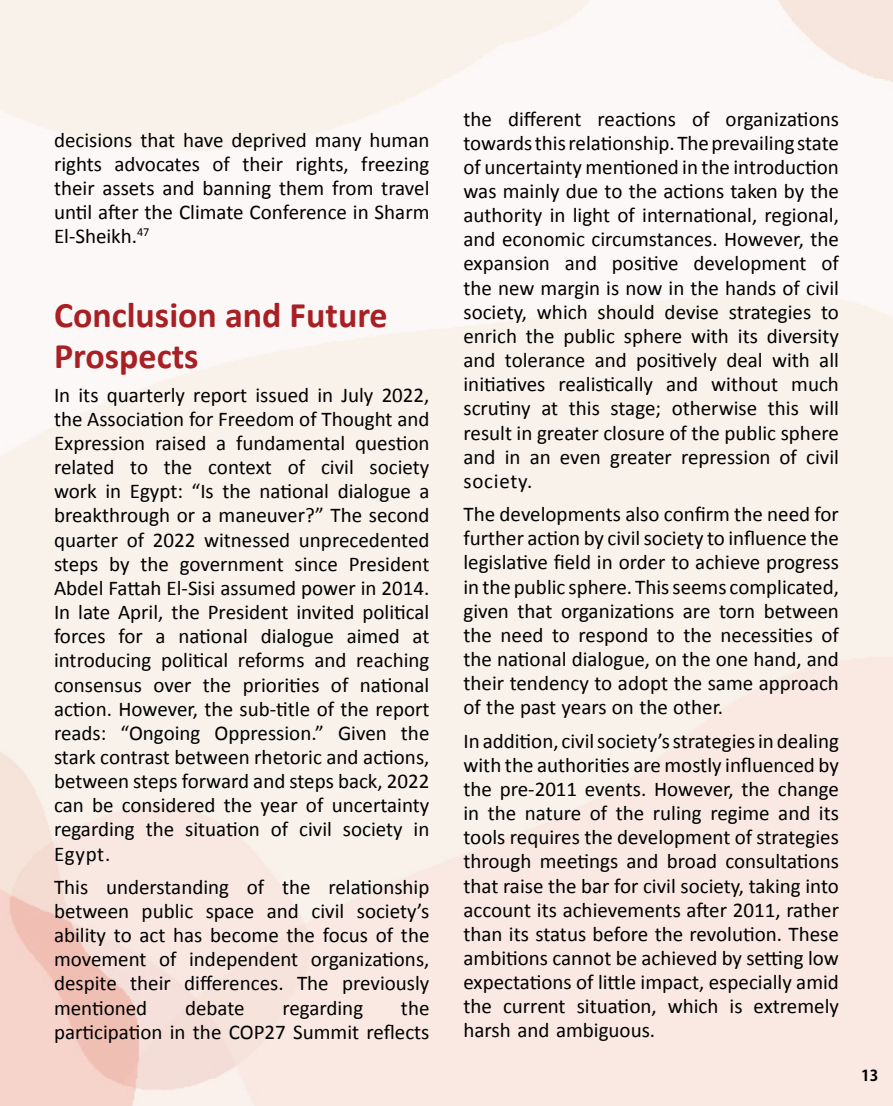
<style>
.page{position:relative;width:893px;height:1106px;background:#fff}
.page>*{position:absolute;margin:0;border:0;box-sizing:border-box;transform-origin:0 0}
.t1{font:700 36px/41.4px "Calibri";color:#a81f24}
.t2{font:21px/24.2px "Calibri";color:#000}
.t3{font:700 15px "Adobe Gothic Std";color:#000}
.t4{font:12.3px "Calibri";color:#000}
.s1{font-size:21px}
</style>
<div class="page">
<p class="t2" style="left:54px;top:127px;width:377px;text-align:right">decisions that have deprived many human freezing</p>
<p class="t2" style="left:212px;top:151px;width:19px">of</p>
<p class="t2" style="left:54px;top:151px;width:377px">rights<br>their assets and banning them from travel until after the Climate Conference in Sharm</p>
<p class="t4" style="left:132px;top:224px;width:19px"><span class="s1">.</span>47</p>
<p class="t2" style="left:242px;top:151px;width:42px">their</p>
<p class="t2" style="left:295px;top:151px;width:55px">rights,</p>
<p class="t2" style="left:115px;top:151px;width:87px">advocates</p>
<p class="t2" style="left:54px;top:224px;width:79px">El-Sheikh</p>
<h1 class="t1" style="left:54px;top:293px;width:335px">Conclusion and Future<br>Prospects</h1>
<p class="t2" style="left:54px;top:382px;width:377px;text-align:right">In its quarterly report issued in July 2022, the Association for Freedom of Thought and question</p>
<p class="t2" style="left:236px;top:430px;width:111px">fundamental</p>
<p class="t2" style="left:155px;top:430px;width:53px">raised</p>
<p class="t2" style="left:54px;top:430px;width:93px">Expression</p>
<p class="t2" style="left:216px;top:430px;width:12px">a</p>
<p class="t2" style="left:288px;top:454px;width:19px">of</p>
<p class="t2" style="left:54px;top:454px;width:62px">related</p>
<p class="t2" style="left:54px;top:478px;width:377px">work in Egypt: “Is the national dialogue a</p>
<p class="t2" style="left:54px;top:503px;width:377px">breakthrough or a maneuver?” The second</p>
<p class="t2" style="left:54px;top:527px;width:377px">quarter of 2022 witnessed unprecedented</p>
<p class="t2" style="left:349px;top:551px;width:82px">President</p>
<p class="t2" style="left:164px;top:454px;width:30px">the</p>
<p class="t2" style="left:321px;top:454px;width:34px">civil</p>
<p class="t2" style="left:370px;top:454px;width:61px">society</p>
<p class="t2" style="left:130px;top:454px;width:19px">to</p>
<p class="t2" style="left:208px;top:454px;width:65px">context</p>
<p class="t2" style="left:109px;top:551px;width:22px">by</p>
<p class="t2" style="left:140px;top:551px;width:30px">the</p>
<p class="t2" style="left:295px;top:551px;width:45px">since</p>
<p class="t2" style="left:54px;top:551px;width:46px">steps</p>
<p class="t2" style="left:54px;top:575px;width:377px">Abdel Fattah El-Sisi assumed power in 2014.</p>
<p class="t2" style="left:54px;top:599px;width:377px">In late April, the President invited political</p>
<p class="t2" style="left:413px;top:623px;width:18px">at</p>
<p class="t2" style="left:180px;top:551px;width:105px">government</p>
<p class="t2" style="left:54px;top:623px;width:53px">forces</p>
<p class="t2" style="left:118px;top:623px;width:26px">for</p>
<p class="t2" style="left:178px;top:623px;width:71px">national</p>
<p class="t2" style="left:261px;top:623px;width:75px">dialogue</p>
<p class="t2" style="left:347px;top:623px;width:55px">aimed</p>
<p class="t2" style="left:156px;top:623px;width:12px">a</p>
<p class="t2" style="left:54px;top:647px;width:99px">introducing</p>
<p class="t2" style="left:161px;top:647px;width:69px">political</p>
<p class="t2" style="left:238px;top:647px;width:68px">reforms</p>
<p class="t2" style="left:314px;top:647px;width:34px">and</p>
<p class="t2" style="left:356px;top:647px;width:75px">reaching</p>
<p class="t2" style="left:331px;top:672px;width:19px">of</p>
<p class="t2" style="left:203px;top:672px;width:30px">the</p>
<p class="t2" style="left:360px;top:672px;width:71px">national</p>
<p class="t2" style="left:243px;top:672px;width:78px">priorities</p>
<p class="t2" style="left:54px;top:672px;width:89px">consensus</p>
<p class="t2" style="left:54px;top:696px;width:377px">action. However, the sub-title of the report</p>
<p class="t2" style="left:401px;top:720px;width:30px">the</p>
<p class="t2" style="left:153px;top:672px;width:40px">over</p>
<p class="t2" style="left:120px;top:720px;width:82px">“Ongoing</p>
<p class="t2" style="left:215px;top:720px;width:111px">Oppression ” .</p>
<p class="t2" style="left:54px;top:720px;width:54px">reads:</p>
<p class="t2" style="left:54px;top:744px;width:377px">stark contrast between rhetoric and actions,</p>
<p class="t2" style="left:54px;top:768px;width:377px">between steps forward and steps back, 2022</p>
<p class="t2" style="left:54px;top:792px;width:377px">can be considered the year of uncertainty</p>
<p class="t2" style="left:414px;top:816px;width:17px">in</p>
<p class="t2" style="left:338px;top:720px;width:50px">Given</p>
<p class="t2" style="left:271px;top:816px;width:19px">of</p>
<p class="t2" style="left:146px;top:816px;width:30px">the</p>
<p class="t2" style="left:299px;top:816px;width:34px">civil</p>
<p class="t2" style="left:54px;top:816px;width:82px">regarding<br>Egypt.</p>
<p class="t2" style="left:185px;top:816px;width:76px">situation</p>
<p class="t2" style="left:343px;top:816px;width:61px">society</p>
<p class="t2" style="left:54px;top:874px;width:36px">This</p>
<p class="t2" style="left:106px;top:874px;width:125px">understanding</p>
<p class="t2" style="left:247px;top:874px;width:19px">of</p>
<p class="t2" style="left:282px;top:874px;width:30px">the</p>
<p class="t2" style="left:328px;top:874px;width:103px">relationship</p>
<p class="t2" style="left:357px;top:898px;width:74px">society s’</p>
<p class="t2" style="left:54px;top:898px;width:77px">between</p>
<p class="t2" style="left:54px;top:922px;width:377px">ability to act has become the focus of the</p>
<p class="t2" style="left:311px;top:946px;width:120px">organizations,</p>
<p class="t2" style="left:142px;top:898px;width:53px">public</p>
<p class="t2" style="left:311px;top:898px;width:34px">civil</p>
<p class="t2" style="left:267px;top:898px;width:34px">and</p>
<p class="t2" style="left:206px;top:898px;width:50px">space</p>
<p class="t2" style="left:159px;top:946px;width:19px">of</p>
<p class="t2" style="left:189px;top:946px;width:111px">independent</p>
<p class="t2" style="left:54px;top:946px;width:94px">movement</p>
<p class="t2" style="left:54px;top:970px;width:64px">despite</p>
<p class="t2" style="left:130px;top:970px;width:42px">their</p>
<p class="t2" style="left:184px;top:970px;width:101px">differences.</p>
<p class="t2" style="left:297px;top:970px;width:33px">The</p>
<p class="t2" style="left:342px;top:970px;width:89px">previously</p>
<p class="t2" style="left:185px;top:995px;width:61px">debate</p>
<p class="t2" style="left:401px;top:995px;width:30px">the</p>
<p class="t2" style="left:54px;top:995px;width:377px">mentioned<br>participation in the COP27 Summit reflects</p>
<p class="t2" style="left:282px;top:995px;width:82px">regarding</p>
<p class="t2" style="left:508px;top:106px;width:75px">different</p>
<p class="t2" style="left:692px;top:106px;width:19px">of</p>
<p class="t2" style="left:463px;top:106px;width:30px">the</p>
<p class="t2" style="left:463px;top:130px;width:377px">towardsthisrelationship.Theprevailingstate</p>
<p class="t2" style="left:463px;top:154px;width:377px">of uncertainty mentioned in the introduction</p>
<p class="t2" style="left:463px;top:178px;width:377px">was mainly due to the actions taken by the</p>
<p class="t2" style="left:463px;top:202px;width:377px">authority in light of international, regional,</p>
<p class="t2" style="left:463px;top:227px;width:377px">and economic circumstances. However, the</p>
<p class="t2" style="left:821px;top:251px;width:19px">of</p>
<p class="t2" style="left:598px;top:106px;width:80px">reactions</p>
<p class="t2" style="left:726px;top:106px;width:115px">organizations</p>
<p class="t2" style="left:693px;top:251px;width:115px">development</p>
<p class="t2" style="left:565px;top:251px;width:34px">and</p>
<p class="t2" style="left:463px;top:251px;width:88px">expansion</p>
<p class="t2" style="left:463px;top:275px;width:377px">the new margin is now in the hands of civil</p>
<p class="t2" style="left:821px;top:299px;width:19px">to</p>
<p class="t2" style="left:612px;top:251px;width:68px">positive</p>
<p class="t2" style="left:537px;top:299px;width:52px">which</p>
<p class="t2" style="left:598px;top:299px;width:59px">should</p>
<p class="t2" style="left:665px;top:299px;width:56px">devise</p>
<p class="t2" style="left:463px;top:299px;width:65px">society,</p>
<p class="t2" style="left:463px;top:323px;width:377px">enrich the public sphere with its diversity</p>
<p class="t2" style="left:463px;top:347px;width:377px">and tolerance and positively deal with all</p>
<p class="t2" style="left:791px;top:371px;width:49px">much</p>
<p class="t2" style="left:729px;top:299px;width:84px">strategies</p>
<p class="t2" style="left:558px;top:371px;width:96px">realistically</p>
<p class="t2" style="left:711px;top:371px;width:69px">without</p>
<p class="t2" style="left:666px;top:371px;width:34px">and</p>
<p class="t2" style="left:463px;top:371px;width:83px">initiatives</p>
<p class="t2" style="left:569px;top:396px;width:33px">this</p>
<p class="t2" style="left:672px;top:396px;width:87px">otherwise</p>
<p class="t2" style="left:768px;top:396px;width:33px">this</p>
<p class="t2" style="left:809px;top:396px;width:31px">will</p>
<p class="t2" style="left:463px;top:396px;width:377px">scrutiny<br>result in greater closure of the public sphere and in an even greater repression of civil society.</p>
<p class="t2" style="left:463px;top:501px;width:377px;text-align:justify">The developments also confirm the need for further action by civil society to influence the legislative field in order to achieve progress inthepublicsphere.Thisseemscomplicated, given that organizations are torn between the need to respond to the necessities of the national dialogue, on the one hand, and their tendency to adopt the same approach of the past years on the other.</p>
<p class="t2" style="left:463px;top:728px;width:377px;text-align:right">Inaddition,civilsociety s’ strategiesindealing with the authorities are mostly influenced by the pre-2011 events. However, the change in the nature of the ruling regime and its tools requires the development of strategies through meetings and broad consultations that raise the bar for civil society, taking into account its achievements after 2011, rather than its status before the revolution. These ambitions cannot be achieved by setting low expectations of little impact, especially amid extremely</p>
<p class="t2" style="left:541px;top:396px;width:18px">at</p>
<p class="t2" style="left:610px;top:396px;width:52px">stage;</p>
<p class="t2" style="left:463px;top:993px;width:193px">the<br>harsh and ambiguous.</p>
<p class="t2" style="left:668px;top:993px;width:52px">which</p>
<p class="t2" style="left:577px;top:993px;width:82px">situation,</p>
<p class="t2" style="left:729px;top:993px;width:15px">is</p>
<p class="t2" style="left:503px;top:993px;width:64px">current</p>
<p class="t3" style="left:861px;top:1066px;width:19px">13</p>
</div>
